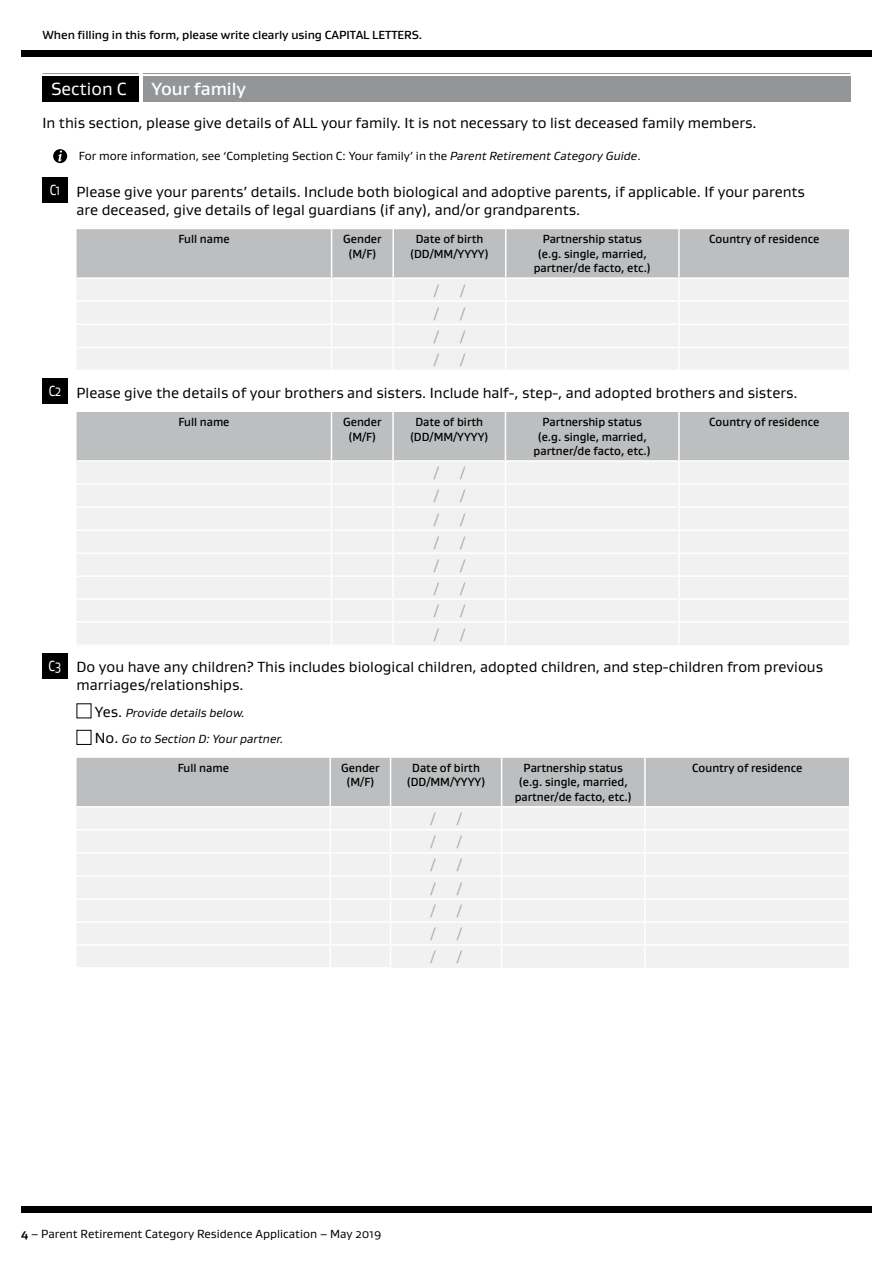
<style>
.page{position:relative;width:893px;height:1263px;background:#fff}
.page>*{position:absolute;margin:0;border:0;box-sizing:border-box;transform-origin:0 0}
.t1{font:500 18px "Gustan";color:#fff}
.t2{font:18px "Gustan";color:#fff}
.t3{font:15px/18px "Gustan";color:#000}
.t4{font:15px "Gustan";color:#a7a9ac}
.t5{font:500 12px/14.4px "Gustan";color:#000;text-align:center;scale:.95 1}
.t6{font:12px "Gustan";color:#000}
.t7{font:500 12px "Gustan";color:#000}
.t8{font:italic 12px "Gustan";color:#000}
.s1{font-style:italic}
.s2{color:#fff}
.s3{color:#a7a9ac}
.s4{font-style:normal;font-size:15px}
.s5{font-weight:700}
</style>
<div class="page">
<div style="left:21px;top:50px;width:851px;height:7px;background:#000"></div>
<div style="left:21px;top:1206px;width:851px;height:7px;background:#000"></div>
<div style="left:43px;top:77px;width:96px;height:25px;background:#000"></div>
<hr style="left:43px;top:73px;width:96px;height:1px;background:#939598">
<div style="left:143px;top:77px;width:707px;height:25px;background:#939598"></div>
<hr style="left:143px;top:73px;width:707px;height:1px;background:#939598">
<div style="left:53px;top:149px;width:14px;height:14px;background:#000;border-radius:50%"></div>
<svg style="left:58px;top:151px;width:4px;height:11px"></svg>
<div style="left:43px;top:178px;width:25px;height:25px;background:#000"></div>
<svg style="left:77px;top:229px;width:773px;height:140px"></svg>
<hr style="left:849px;top:229px;width:1px;height:48px;background:#fff">
<div style="left:43px;top:378px;width:25px;height:25px;background:#000"></div>
<svg style="left:77px;top:412px;width:772px;height:233px"></svg>
<hr style="left:393px;top:621px;width:112px;height:2px;background:#fff">
<hr style="left:505px;top:621px;width:174px;height:2px;background:#fff">
<hr style="left:679px;top:621px;width:171px;height:2px;background:#fff">
<div style="left:43px;top:653px;width:25px;height:25px;background:#000"></div>
<div style="left:77px;top:730px;width:14px;height:15px;border:1px solid #000"></div>
<svg style="left:77px;top:758px;width:772px;height:210px"></svg>
<hr style="left:391px;top:944px;width:111px;height:2px;background:#fff">
<hr style="left:502px;top:944px;width:143px;height:2px;background:#fff">
<hr style="left:645px;top:944px;width:205px;height:2px;background:#fff">
<p class="t7" style="left:43px;top:27px;width:381px">When filling in this form, please write clearly using CAPITAL LETTERS.</p>
<p class="t2" style="left:51px;top:77px;width:77px">Section C</p>
<p class="t1" style="left:151px;top:77px;width:96px">Your family</p>
<p class="t3" style="left:43px;top:114px;width:715px">In this section, please give details of ALL your family. It is not necessary to list deceased family members.</p>
<p class="t6" style="left:79px;top:148px;width:563px">For more information, see ‘Completing Section C: Your family’ in the <span class="s1">Parent Retirement Category Guide</span>.</p>
<p class="t3" style="left:77px;top:182px;width:730px;text-indent:-27px"><span class="s2">C1</span> Please give your parents’ details. Include both biological and adoptive parents, if applicable. If your parents are deceased, give details of legal guardians (if any), and/or grandparents.</p>
<p class="t5" style="left:178px;top:232px;width:55px">Full name</p>
<p class="t5" style="left:343px;top:232px;width:42px">Gender (M/F)</p>
<p class="t5" style="left:410px;top:232px;width:84px">Date of birth (DD/MM/YYYY)</p>
<p class="t5" style="left:534px;top:232px;width:125px">Partnership status (e.g. single, married, partner/de facto, etc.)</p>
<p class="t5" style="left:709px;top:232px;width:118px">Country of residence</p>
<p class="t4" style="left:434px;top:281px;width:7px">/</p>
<p class="t4" style="left:460px;top:281px;width:7px">/</p>
<p class="t4" style="left:434px;top:304px;width:7px">/</p>
<p class="t4" style="left:460px;top:304px;width:7px">/</p>
<p class="t4" style="left:434px;top:327px;width:7px">/</p>
<p class="t4" style="left:460px;top:327px;width:7px">/</p>
<p class="t4" style="left:434px;top:350px;width:7px">/</p>
<p class="t3" style="left:49px;top:343px;width:750px;line-height:32.5px;text-indent:412px"><span class="s3">/<br></span><span class="s2">C2</span> Please give the details of your brothers and sisters. Include half-, step-, and adopted brothers and sisters.</p>
<p class="t5" style="left:178px;top:414px;width:55px">Full name</p>
<p class="t5" style="left:343px;top:414px;width:42px">Gender (M/F)</p>
<p class="t5" style="left:410px;top:414px;width:84px">Date of birth (DD/MM/YYYY)</p>
<p class="t5" style="left:534px;top:414px;width:125px">Partnership status (e.g. single, married, partner/de facto, etc.)</p>
<p class="t5" style="left:709px;top:414px;width:118px">Country of residence</p>
<p class="t4" style="left:434px;top:463px;width:7px">/</p>
<p class="t4" style="left:460px;top:463px;width:7px">/</p>
<p class="t4" style="left:434px;top:487px;width:7px">/</p>
<p class="t4" style="left:460px;top:487px;width:7px">/</p>
<p class="t4" style="left:434px;top:510px;width:7px">/</p>
<p class="t4" style="left:460px;top:510px;width:7px">/</p>
<p class="t4" style="left:434px;top:533px;width:7px">/</p>
<p class="t4" style="left:460px;top:533px;width:7px">/</p>
<p class="t4" style="left:434px;top:556px;width:7px">/</p>
<p class="t4" style="left:460px;top:556px;width:7px">/</p>
<p class="t4" style="left:434px;top:579px;width:7px">/</p>
<p class="t4" style="left:460px;top:579px;width:7px">/</p>
<p class="t4" style="left:434px;top:602px;width:7px">/</p>
<p class="t4" style="left:460px;top:602px;width:7px">/</p>
<p class="t4" style="left:434px;top:625px;width:7px">/</p>
<p class="t3" style="left:49px;top:618px;width:776px;line-height:32.7px;text-indent:411px"><span class="s3">/<br></span><span class="s2">C3</span> Do you have any children? This includes biological children, adopted children, and step-children from previous</p>
<p class="t3" style="left:77px;top:676px;width:169px">marriages/relationships.</p>
<p class="t8" style="left:95px;top:705px;width:151px"><span class="s4">Yes.</span> Provide details below.</p>
<p class="t8" style="left:95px;top:731px;width:190px"><span class="s4">No.</span> Go to Section D: Your partner.</p>
<p class="t5" style="left:178px;top:760px;width:55px">Full name</p>
<p class="t5" style="left:341px;top:760px;width:42px">Gender (M/F)</p>
<p class="t5" style="left:407px;top:760px;width:84px">Date of birth (DD/MM/YYYY)</p>
<p class="t5" style="left:515px;top:760px;width:125px">Partnership status (e.g. single, married, partner/de facto, etc.)</p>
<p class="t5" style="left:692px;top:760px;width:118px">Country of residence</p>
<p class="t4" style="left:431px;top:809px;width:7px">/</p>
<p class="t4" style="left:457px;top:809px;width:7px">/</p>
<p class="t4" style="left:431px;top:832px;width:7px">/</p>
<p class="t4" style="left:457px;top:832px;width:7px">/</p>
<p class="t4" style="left:431px;top:855px;width:7px">/</p>
<p class="t4" style="left:457px;top:855px;width:7px">/</p>
<p class="t4" style="left:431px;top:879px;width:7px">/</p>
<p class="t4" style="left:457px;top:879px;width:7px">/</p>
<p class="t4" style="left:431px;top:901px;width:7px">/</p>
<p class="t4" style="left:457px;top:901px;width:7px">/</p>
<p class="t4" style="left:431px;top:924px;width:7px">/</p>
<p class="t4" style="left:457px;top:924px;width:7px">/</p>
<p class="t4" style="left:431px;top:947px;width:7px">/</p>
<p class="t4" style="left:457px;top:947px;width:7px">/</p>
<p class="t6" style="left:21px;top:1226px;width:362px"><span class="s5">4</span> – Parent Retirement Category Residence Application – May 2019</p>
</div>
